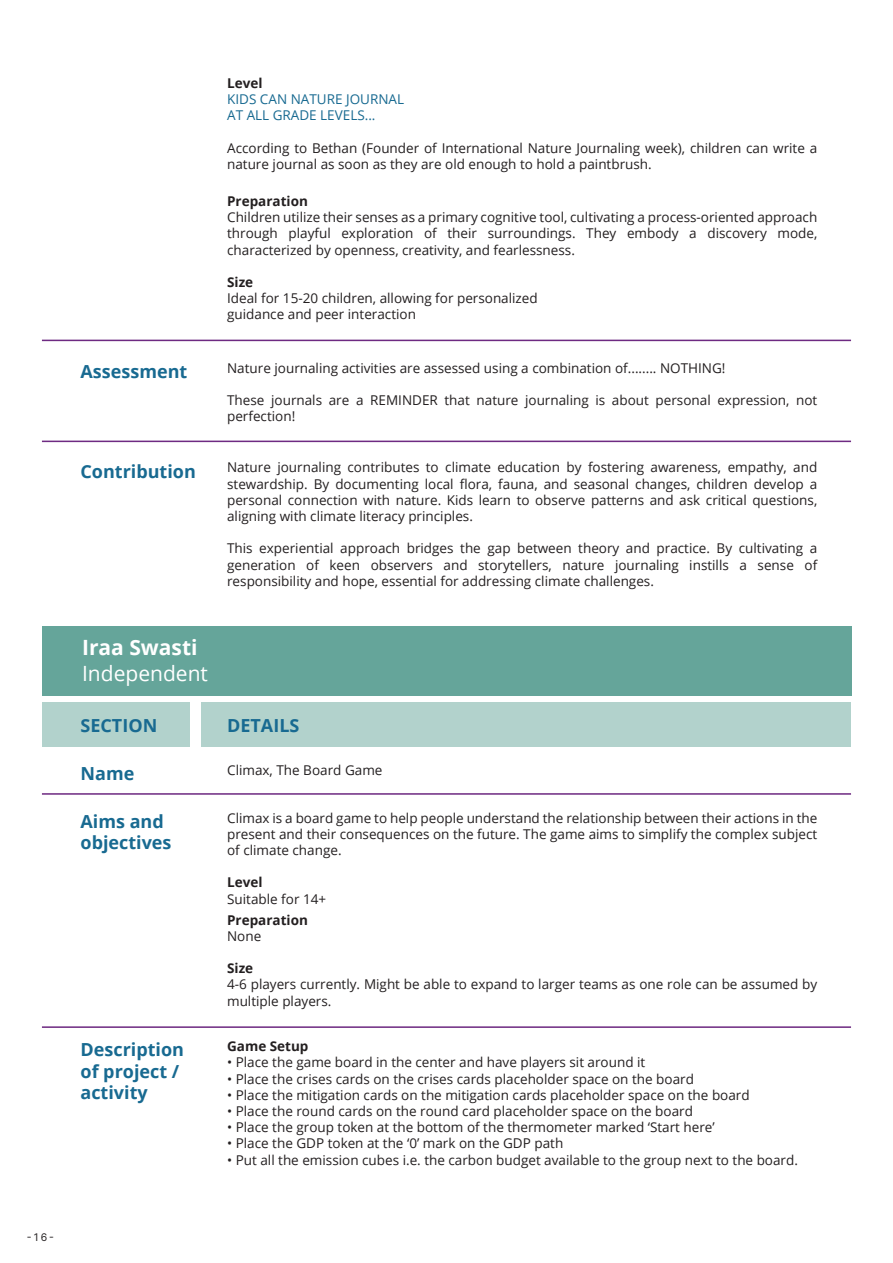
<style>
.page{position:relative;width:893px;height:1263px;background:#fff}
.page>*{position:absolute;margin:0;border:0;box-sizing:border-box;transform-origin:0 0}
.t1{font:21px "Open Sans";color:#fff}
.t2{font:700 21px "Open Sans";color:#fff}
.t3{font:700 18px/21.6px "Open Sans";color:#186a91}
.t4{font:13.5px/16.2px "Open Sans";color:#231f20}
.t5{font:700 13.5px "Open Sans";color:#231f20}
.t6{font:13.5px/16.2px "Open Sans";color:#186a91}
.t7{font:10.5px "Inter";color:#231f20}
</style>
<div class="page">
<hr style="left:42px;top:340px;width:809px;height:1px;background:#6e2a82">
<hr style="left:42px;top:441px;width:809px;height:1px;background:#6e2a82">
<div style="left:42px;top:626px;width:809px;height:70px;background:#65a59a"></div>
<div style="left:42px;top:702px;width:147px;height:44px;background:#b2d2cc"></div>
<div style="left:202px;top:702px;width:649px;height:44px;background:#b2d2cc"></div>
<hr style="left:42px;top:793px;width:809px;height:2px;background:#6e2a82">
<hr style="left:42px;top:1026px;width:809px;height:2px;background:#6e2a82">
<p class="t7" style="left:27px;top:1230px;width:29px">-16-</p>
<h2 class="t3" style="left:81px;top:360px;width:108px">Assessment</h2>
<h2 class="t3" style="left:81px;top:460px;width:117px">Contribution</h2>
<p class="t5" style="left:227px;top:73px;width:37px">Level</p>
<p class="t6" style="left:227px;top:91px;width:178px">KIDS CAN NATURE JOURNAL<br>AT ALL GRADE LEVELS...</p>
<p class="t4" style="left:227px;top:139px;width:592px">According to Bethan (Founder of International Nature Journaling week), children can write a nature journal as soon as they are old enough to hold a paintbrush.</p>
<p class="t5" style="left:227px;top:191px;width:82px">Preparation</p>
<p class="t4" style="left:227px;top:209px;width:592px;text-align:justify">Children utilize their senses as a primary cognitive tool, cultivating a process-oriented approach through playful exploration of their surroundings. They embody a discovery mode, characterized by openness, creativity, and fearlessness.</p>
<p class="t5" style="left:227px;top:272px;width:28px">Size</p>
<p class="t4" style="left:227px;top:290px;width:312px">Ideal for 15-20 children, allowing for personalized guidance and peer interaction</p>
<p class="t4" style="left:227px;top:359px;width:500px">Nature journaling activities are assessed using a combination of........ NOTHING!</p>
<p class="t4" style="left:227px;top:392px;width:592px">These journals are a REMINDER that nature journaling is about personal expression, not perfection!</p>
<p class="t4" style="left:227px;top:459px;width:592px;text-align:justify">Nature journaling contributes to climate education by fostering awareness, empathy, and stewardship. By documenting local flora, fauna, and seasonal changes, children develop a personal connection with nature. Kids learn to observe patterns and ask critical questions, aligning with climate literacy principles.</p>
<p class="t4" style="left:227px;top:540px;width:592px;text-align:justify">This experiential approach bridges the gap between theory and practice. By cultivating a generation of keen observers and storytellers, nature journaling instills a sense of responsibility and hope, essential for addressing climate challenges.</p>
<h1 class="t2" style="left:82px;top:633px;width:117px">Iraa Swasti</h1>
<h1 class="t1" style="left:82px;top:658px;width:127px">Independent</h1>
<h2 class="t3" style="left:81px;top:714px;width:78px">SECTION</h2>
<h2 class="t3" style="left:227px;top:714px;width:74px">DETAILS</h2>
<h2 class="t3" style="left:81px;top:762px;width:55px">Name</h2>
<p class="t4" style="left:227px;top:762px;width:157px">Climax, The Board Game</p>
<h2 class="t3" style="left:81px;top:810px;width:93px">Aims and objectives</h2>
<h2 class="t3" style="left:81px;top:1038px;width:105px">Description of project / activity</h2>
<p class="t4" style="left:227px;top:809px;width:592px;text-align:justify">Climax is a board game to help people understand the relationship between their actions in the present and their consequences on the future. The game aims to simplify the complex subject of climate change.</p>
<p class="t5" style="left:227px;top:873px;width:37px">Level</p>
<p class="t4" style="left:227px;top:890px;width:101px">Suitable for 14+</p>
<p class="t5" style="left:227px;top:910px;width:82px">Preparation</p>
<p class="t4" style="left:227px;top:927px;width:36px">None</p>
<p class="t5" style="left:227px;top:959px;width:28px">Size</p>
<p class="t4" style="left:227px;top:976px;width:592px">4-6 players currently. Might be able to expand to larger teams as one role can be assumed by multiple players.</p>
<p class="t5" style="left:227px;top:1037px;width:83px">Game Setup</p>
<p class="t4" style="left:227px;top:1054px;width:420px">• Place the game board in the center and have players sit around it</p>
<p class="t4" style="left:227px;top:1070px;width:468px">• Place the crises cards on the crises cards placeholder space on the board</p>
<p class="t4" style="left:227px;top:1086px;width:524px">• Place the mitigation cards on the mitigation cards placeholder space on the board</p>
<p class="t4" style="left:227px;top:1102px;width:467px">• Place the round cards on the round card placeholder space on the board</p>
<p class="t4" style="left:227px;top:1119px;width:489px">• Place the group token at the bottom of the thermometer marked ‘Start here’</p>
<p class="t4" style="left:227px;top:1135px;width:338px">• Place the GDP token at the ‘0’ mark on the GDP path</p>
<p class="t4" style="left:227px;top:1151px;width:572px">• Put all the emission cubes i.e. the carbon budget available to the group next to the board.</p>
</div>
